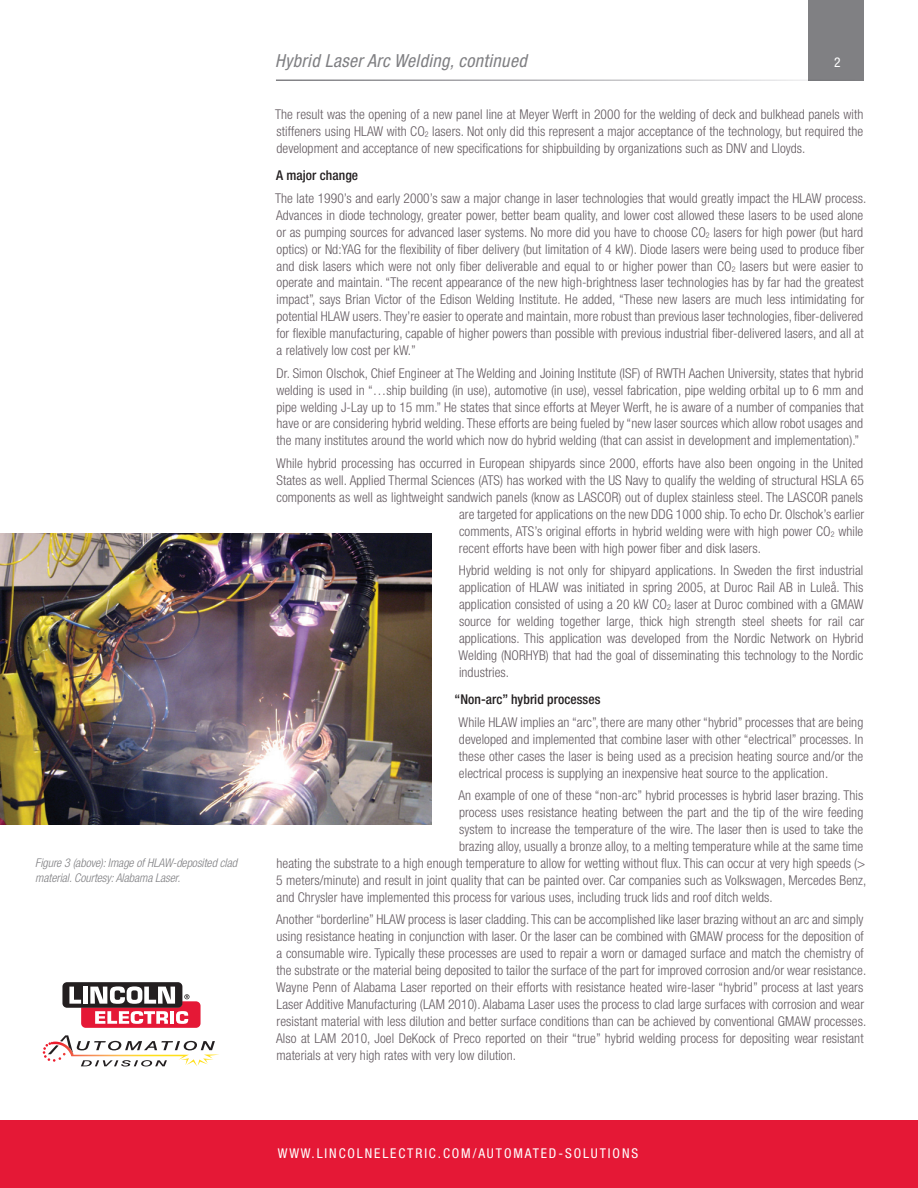
<style>
.page{position:relative;width:918px;height:1188px;background:#fff}
.page>*{position:absolute;margin:0;border:0;box-sizing:border-box;transform-origin:0 0}
.body{font:italic condensed 18px "Helvetica Neue";letter-spacing:.02em;color:#808083}
.body-2{font:300 condensed 13.5px/17px "Helvetica Neue";letter-spacing:.005em;color:#635a60;text-align:justify}
.body-3{font:condensed 13.5px "Helvetica Neue";letter-spacing:.14em;color:#fff}
.Subhead{font:500 condensed 13.5px "Helvetica Neue";letter-spacing:.005em;color:#231f20}
.t1{font:italic 300 condensed 12px/14.4px "Helvetica Neue";letter-spacing:-.005em;color:#808083}
</style>
<div class="page">
<div style="left:809px;top:0;width:55px;height:81px;background:#808083"></div>
<div style="left:62px;top:982px;width:120px;height:26px;background:#231f20;border-radius:4px"></div>
<svg style="left:69px;top:986px;width:132px;height:42px"></svg>
<svg style="left:43px;top:1035px;width:176px;height:31px"></svg>
<div style="left:0;top:1120px;width:918px;height:68px;background:#e51836"></div>
<hr style="left:276px;top:80px;width:588px;height:1px;background:#fff">
<img style="left:0;top:533px;width:431px;height:292px">
<p class="t1" style="left:35px;top:856px;width:203px">Figure 3 (above): Image of HLAW-deposited clad material. Courtesy: Alabama Laser.</p>
<p class="body" style="left:275px;top:51px;width:253px">Hybrid Laser Arc Welding, continued</p>
<p class="body-3" style="left:834px;top:55px;width:8px">2</p>
<p class="body-2" style="left:275px;top:105px;width:590px">The result was the opening of a new panel line at Meyer Werft in 2000 for the welding of deck and bulkhead panels with stiffeners using HLAW with CO<sub>2</sub> lasers. Not only did this represent a major acceptance of the technology, but required the development and acceptance of new specifications for shipbuilding by organizations such as DNV and Lloyds.</p>
<p class="Subhead" style="left:276px;top:168px;width:83px">A major change</p>
<p class="body-2" style="left:275px;top:189px;width:593px;text-align:left">The late 1990’s and early 2000’s saw a major change in laser technologies that would greatly impact the HLAW process.<br>Advances in diode technology, greater power, better beam quality, and lower cost allowed these lasers to be used alone or as pumping sources for advanced laser systems. No more did you have to choose CO<sub>2</sub> lasers for high power (but hard optics) or Nd:YAG for the flexibility of fiber delivery (but limitation of 4 kW). Diode lasers were being used to produce fiber and disk lasers which were not only fiber deliverable and equal to or higher power than CO<sub>2</sub> lasers but were easier to operate and maintain. “The recent appearance of the new high-brightness laser technologies has by far had the greatest impact”, says Brian Victor of the Edison Welding Institute. He added, “These new lasers are much less intimidating for potential HLAW users. They’re easier to operate and maintain, more robust than previous laser technologies, fiber-delivered for flexible manufacturing, capable of higher powers than possible with previous industrial fiber-delivered lasers, and all at a relatively low cost per kW.”</p>
<p class="body-2" style="left:276px;top:364px;width:589px">Dr. Simon Olschok, Chief Engineer at The Welding and Joining Institute (ISF) of RWTH Aachen University, states that hybrid welding is used in “…ship building (in use), automotive (in use), vessel fabrication, pipe welding orbital up to 6 mm and pipe welding J-Lay up to 15 mm.” He states that since efforts at Meyer Werft, he is aware of a number of companies that have or are considering hybrid welding. These efforts are being fueled by “new laser sources which allow robot usages and the many institutes around the world which now do hybrid welding (that can assist in development and implementation).”</p>
<p class="body-2" style="left:276px;top:454px;width:589px">While hybrid processing has occurred in European shipyards since 2000, efforts have also been ongoing in the United</p>
<p class="body-2" style="left:276px;top:471px;width:589px">States as well. Applied Thermal Sciences (ATS) has worked with the US Navy to qualify the welding of structural HSLA 65</p>
<p class="body-2" style="left:277px;top:488px;width:588px">components as well as lightweight sandwich panels (know as LASCOR) out of duplex stainless steel. The LASCOR panels</p>
<p class="body-2" style="left:459px;top:505px;width:407px">are targeted for applications on the new DDG 1000 ship. To echo Dr. Olschok’s earlier</p>
<p class="body-2" style="left:459px;top:522px;width:406px">comments, ATS’s original efforts in hybrid welding were with high power CO<sub>2</sub> while</p>
<p class="body-2" style="left:459px;top:539px;width:304px">recent efforts have been with high power fiber and disk lasers.</p>
<p class="body-2" style="left:459px;top:562px;width:407px">Hybrid welding is not only for shipyard applications. In Sweden the first industrial application of HLAW was initiated in spring 2005, at Duroc Rail AB in Luleå. This application consisted of using a 20 kW CO<sub>2</sub> laser at Duroc combined with a GMAW source for welding together large, thick high strength steel sheets for rail car applications. This application was developed from the Nordic Network on Hybrid Welding (NORHYB) that had the goal of disseminating this technology to the Nordic industries.</p>
<p class="Subhead" style="left:455px;top:692px;width:147px">“Non-arc” hybrid processes</p>
<p class="body-2" style="left:459px;top:713px;width:406px">While HLAW implies an “arc”, there are many other “hybrid” processes that are being developed and implemented that combine laser with other “electrical” processes. In these other cases the laser is being used as a precision heating source and/or the electrical process is supplying an inexpensive heat source to the application.</p>
<p class="body-2" style="left:459px;top:787px;width:406px">An example of one of these “non-arc” hybrid processes is hybrid laser brazing. This</p>
<p class="body-2" style="left:459px;top:803px;width:406px">process uses resistance heating between the part and the tip of the wire feeding</p>
<p class="body-2" style="left:459px;top:820px;width:406px">system to increase the temperature of the wire. The laser then is used to take the</p>
<p class="body-2" style="left:459px;top:837px;width:406px">brazing alloy, usually a bronze alloy, to a melting temperature while at the same time</p>
<p class="body-2" style="left:277px;top:854px;width:590px">heating the substrate to a high enough temperature to allow for wetting without flux. This can occur at very high speeds (&gt;</p>
<p class="body-2" style="left:276px;top:871px;width:592px">5 meters/minute) and result in joint quality that can be painted over. Car companies such as Volkswagen, Mercedes Benz,</p>
<p class="body-2" style="left:277px;top:888px;width:498px">and Chrysler have implemented this process for various uses, including truck lids and roof ditch welds.</p>
<p class="body-2" style="left:276px;top:911px;width:592px;text-align:left">Another “borderline” HLAW process is laser cladding. This can be accomplished like laser brazing without an arc and simply using resistance heating in conjunction with laser. Or the laser can be combined with GMAW process for the deposition of a consumable wire. Typically these processes are used to repair a worn or damaged surface and match the chemistry of the substrate or the material being deposited to tailor the surface of the part for improved corrosion and/or wear resistance.<br>Wayne Penn of Alabama Laser reported on their efforts with resistance heated wire-laser “hybrid” process at last years Laser Additive Manufacturing (LAM 2010). Alabama Laser uses the process to clad large surfaces with corrosion and wear resistant material with less dilution and better surface conditions than can be achieved by conventional GMAW processes.<br>Also at LAM 2010, Joel DeKock of Preco reported on their “true” hybrid welding process for depositing wear resistant materials at very high rates with very low dilution.</p>
<p class="body-3" style="left:278px;top:1146px;width:362px">WWW.LINCOLNELECTRIC.COM/AUTOMATED-SOLUTIONS</p>
</div>
